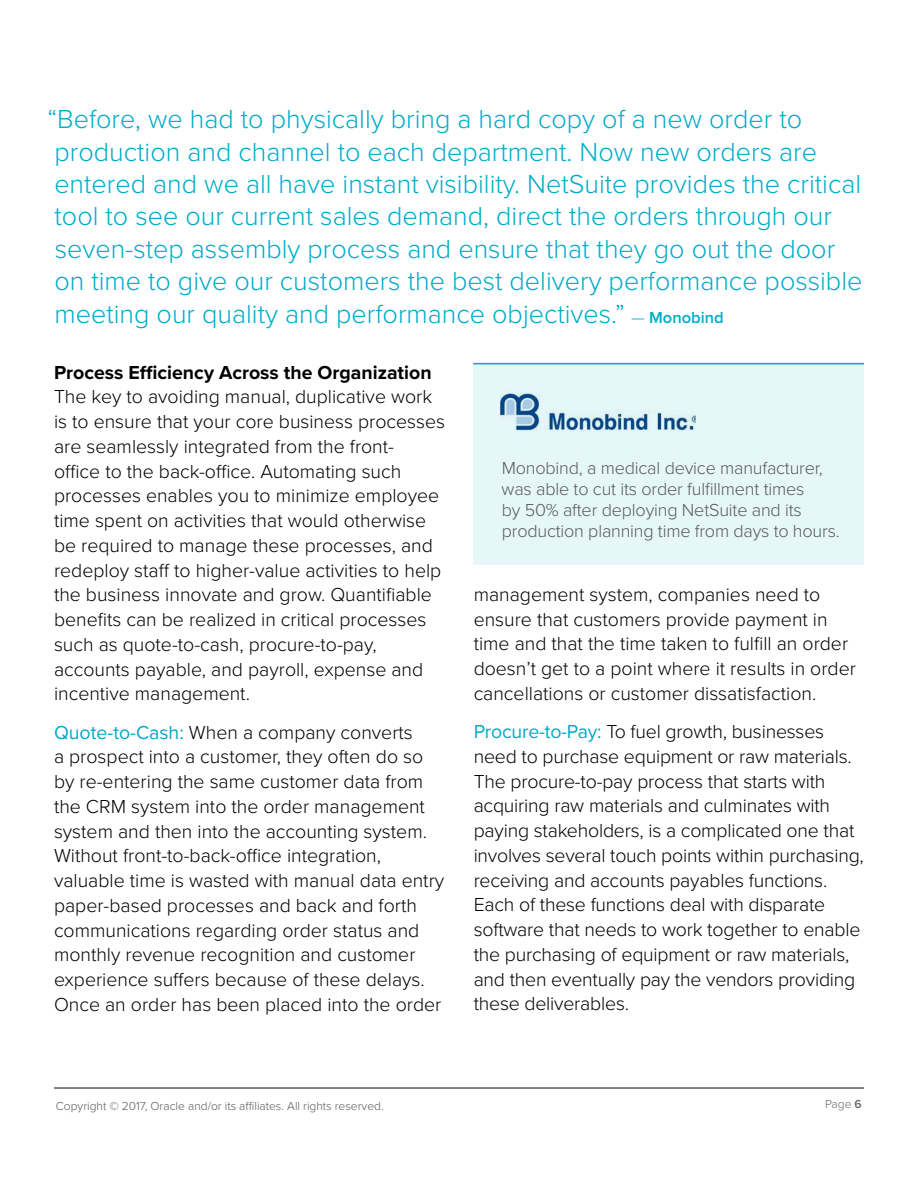
<style>
.page{position:relative;width:918px;height:1188px;background:#fff}
.page>*{position:absolute;margin:0;border:0;box-sizing:border-box;transform-origin:0 0}
.Body{font:300 27px/32.4px "Proxima Nova";color:#00acc8}
.main_body{font:300 19.5px/24.8px "Proxima Nova";color:#000}
.Body-2{font:300 18px/21px "Proxima Nova";letter-spacing:-.01em;color:#58595b}
.t1{font:300 12px "Proxima Nova";color:#58595b}
.t2{font:300 12px "Proxima Nova";color:#666}
.s1{font-size:16.5px}
.s2{font-weight:600;font-size:16.5px}
.s3{font-weight:700}
.s4{font-weight:400;color:#00abc7}
.s5{font-weight:600}
</style>
<div class="page">
<hr style="left:54px;top:1087px;width:810px;height:2px;background:#58595b">
<div style="left:473px;top:362px;width:391px;height:202px;background:#e6f7fa"></div>
<hr style="left:473px;top:363px;width:391px;height:1px;background:#00adc9">
<img style="left:500px;top:393px;width:196px;height:38px">
<p class="Body" style="left:47px;top:102px;width:817px">“Before, we had to physically bring a hard copy of a new order to production and channel to each department. Now new orders are entered and we all have instant visibility. NetSuite provides the critical tool to see our current sales demand, direct the orders through our seven-step assembly process and ensure that they go out the door on time to give our customers the best delivery performance possible meeting our quality and performance objectives.” <span class="s1">—</span> <span class="s2">Monobind</span></p>
<p class="main_body" style="left:54px;top:359px;width:393px"><span class="s3">Process Efficiency Across the Organization </span>The key to avoiding manual, duplicative work is to ensure that your core business processes are seamlessly integrated from the front&shy;office to the back-office. Automating such processes enables you to minimize employee time spent on activities that would otherwise be required to manage these processes, and redeploy staff to higher-value activities to help the business innovate and grow. Quantifiable benefits can be realized in critical processes such as quote-to-cash, procure-to-pay, accounts payable, and payroll, expense and incentive management.</p>
<p class="main_body" style="left:54px;top:719px;width:392px"><span class="s4">Quote-to-Cash:</span> When a company converts<br>a prospect into a customer, they often do so by re-entering the same customer data from the CRM system into the order management system and then into the accounting system.<br>Without front-to-back-office integration, valuable time is wasted with manual data entry paper-based processes and back and forth communications regarding order status and monthly revenue recognition and customer experience suffers because of these delays.<br>Once an order has been placed into the order</p>
<p class="Body-2" style="left:502px;top:457px;width:340px">Monobind, a medical device manufacturer, was able to cut its order fulfillment times<br>by 50% after deploying NetSuite and its production planning time from days to hours.</p>
<p class="main_body" style="left:474px;top:581px;width:384px">management system, companies need to ensure that customers provide payment in time and that the time taken to fulfill an order doesn’t get to a point where it results in order cancellations or customer dissatisfaction.</p>
<p class="main_body" style="left:474px;top:718px;width:392px"><span class="s4">Procure-to-Pay:</span> To fuel growth, businesses need to purchase equipment or raw materials.<br>The procure-to-pay process that starts with acquiring raw materials and culminates with paying stakeholders, is a complicated one that involves several touch points within purchasing, receiving and accounts payables functions.<br>Each of these functions deal with disparate software that needs to work together to enable the purchasing of equipment or raw materials, and then eventually pay the vendors providing these deliverables.</p>
<p class="t1" style="left:56px;top:1097px;width:329px">Copyright © 2017, Oracle and/or its affiliates. All rights reserved.</p>
<p class="t2" style="left:825px;top:1095px;width:38px">Page <span class="s5">6</span></p>
</div>
